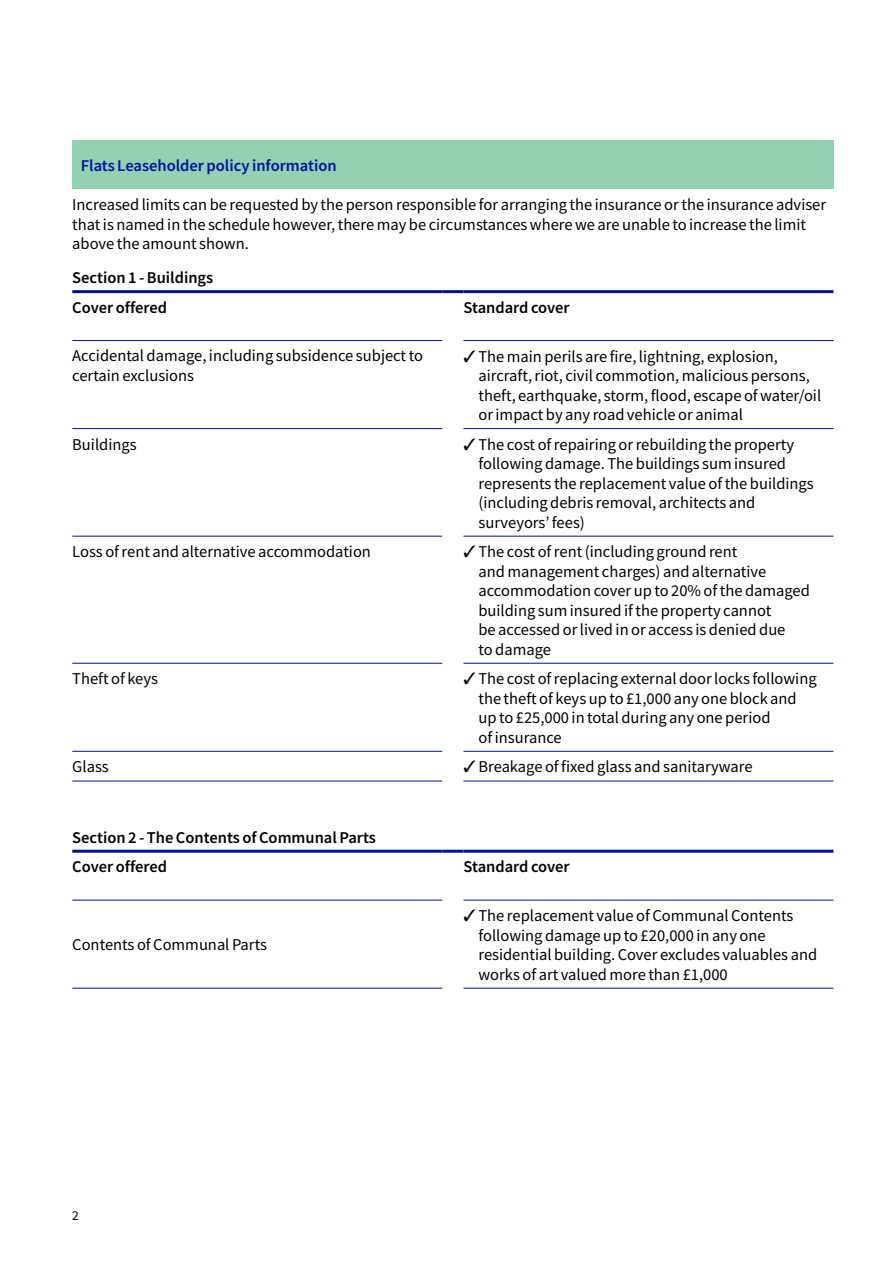
<style>
.page{position:relative;width:893px;height:1263px;background:#fff}
.page>*{position:absolute;margin:0;border:0;box-sizing:border-box;transform-origin:0 0}
.t1{font:16.5px/19.5px "Source Sans Pro";color:#000}
.t2{font:600 16.5px/29.4px "Source Sans Pro";color:#000}
.t3{font:600 16.5px "Source Sans Pro";color:#00109f}
.t4{font:13.5px "Source Sans Pro";color:#000}
</style>
<div class="page">
<div style="left:72px;top:140px;width:761px;height:49px;background:#93d1b1"></div>
<hr style="left:72px;top:290px;width:370px;height:3px;background:#00109f">
<hr style="left:72px;top:850px;width:370px;height:3px;background:#00109f">
<hr style="left:442px;top:290px;width:21px;height:3px;background:#00109f">
<hr style="left:442px;top:850px;width:21px;height:3px;background:#00109f">
<hr style="left:463px;top:290px;width:370px;height:3px;background:#00109f">
<hr style="left:463px;top:850px;width:370px;height:3px;background:#00109f">
<hr style="left:72px;top:340px;width:370px;height:1px;background:#00109f">
<hr style="left:72px;top:428px;width:370px;height:1px;background:#00109f">
<hr style="left:72px;top:536px;width:370px;height:1px;background:#00109f">
<hr style="left:463px;top:340px;width:370px;height:1px;background:#00109f">
<hr style="left:463px;top:428px;width:370px;height:1px;background:#00109f">
<hr style="left:463px;top:536px;width:370px;height:1px;background:#00109f">
<hr style="left:72px;top:663px;width:370px;height:1px;background:#00109f">
<hr style="left:463px;top:663px;width:370px;height:1px;background:#00109f">
<hr style="left:72px;top:900px;width:370px;height:1px;background:#00109f">
<hr style="left:463px;top:900px;width:370px;height:1px;background:#00109f">
<hr style="left:72px;top:781px;width:370px;height:1px;background:#00109f">
<hr style="left:463px;top:781px;width:370px;height:1px;background:#00109f">
<hr style="left:72px;top:988px;width:370px;height:1px;background:#00109f">
<hr style="left:463px;top:988px;width:370px;height:1px;background:#00109f">
<hr style="left:72px;top:751px;width:370px;height:1px;background:#00109f">
<hr style="left:463px;top:751px;width:370px;height:1px;background:#00109f">
<p class="t3" style="left:81px;top:155px;width:257px">Flats Leaseholder policy information</p>
<p class="t1" style="left:72px;top:195px;width:755px">Increased limits can be requested by the person responsible for arranging the insurance or the insurance adviser that is named in the schedule however, there may be circumstances where we are unable to increase the limit above the amount shown.</p>
<p class="t2" style="left:72px;top:263px;width:142px">Section 1 - Buildings<br>Cover offered</p>
<p class="t2" style="left:463px;top:292px;width:108px">Standard cover</p>
<p class="t1" style="left:72px;top:346px;width:352px">Accidental damage, including subsidence subject to certain exclusions</p>
<p class="t1" style="left:478px;top:346px;width:344px;text-indent:-15px">✓The main perils are fire, lightning, explosion, aircraft, riot, civil commotion, malicious persons, theft, earthquake, storm, flood, escape of water/oil or impact by any road vehicle or animal</p>
<p class="t1" style="left:72px;top:434px;width:66px">Buildings</p>
<p class="t1" style="left:478px;top:434px;width:337px;text-indent:-15px">✓The cost of repairing or rebuilding the property following damage. The buildings sum insured represents the replacement value of the buildings (including debris removal, architects and surveyors’ fees)</p>
<p class="t1" style="left:72px;top:542px;width:300px">Loss of rent and alternative accommodation</p>
<p class="t1" style="left:478px;top:542px;width:333px;text-indent:-15px">✓The cost of rent (including ground rent<br>and management charges) and alternative accommodation cover up to 20% of the damaged building sum insured if the property cannot<br>be accessed or lived in or access is denied due<br>to damage</p>
<p class="t1" style="left:72px;top:669px;width:87px">Theft of keys</p>
<p class="t1" style="left:478px;top:669px;width:340px;text-indent:-15px">✓The cost of replacing external door locks following the theft of keys up to £1,000 any one block and up to £25,000 in total during any one period<br>of insurance</p>
<p class="t1" style="left:72px;top:757px;width:38px">Glass</p>
<p class="t1" style="left:463px;top:757px;width:291px">✓Breakage of fixed glass and sanitaryware</p>
<p class="t2" style="left:72px;top:822px;width:305px">Section 2 - The Contents of Communal Parts<br>Cover offered</p>
<p class="t1" style="left:72px;top:935px;width:196px">Contents of Communal Parts</p>
<p class="t2" style="left:463px;top:852px;width:108px">Standard cover</p>
<p class="t1" style="left:478px;top:906px;width:340px;text-indent:-15px">✓The replacement value of Communal Contents following damage up to £20,000 in any one residential building. Cover excludes valuables and works of art valued more than £1,000</p>
<p class="t4" style="left:72px;top:1207px;width:8px">2</p>
</div>
